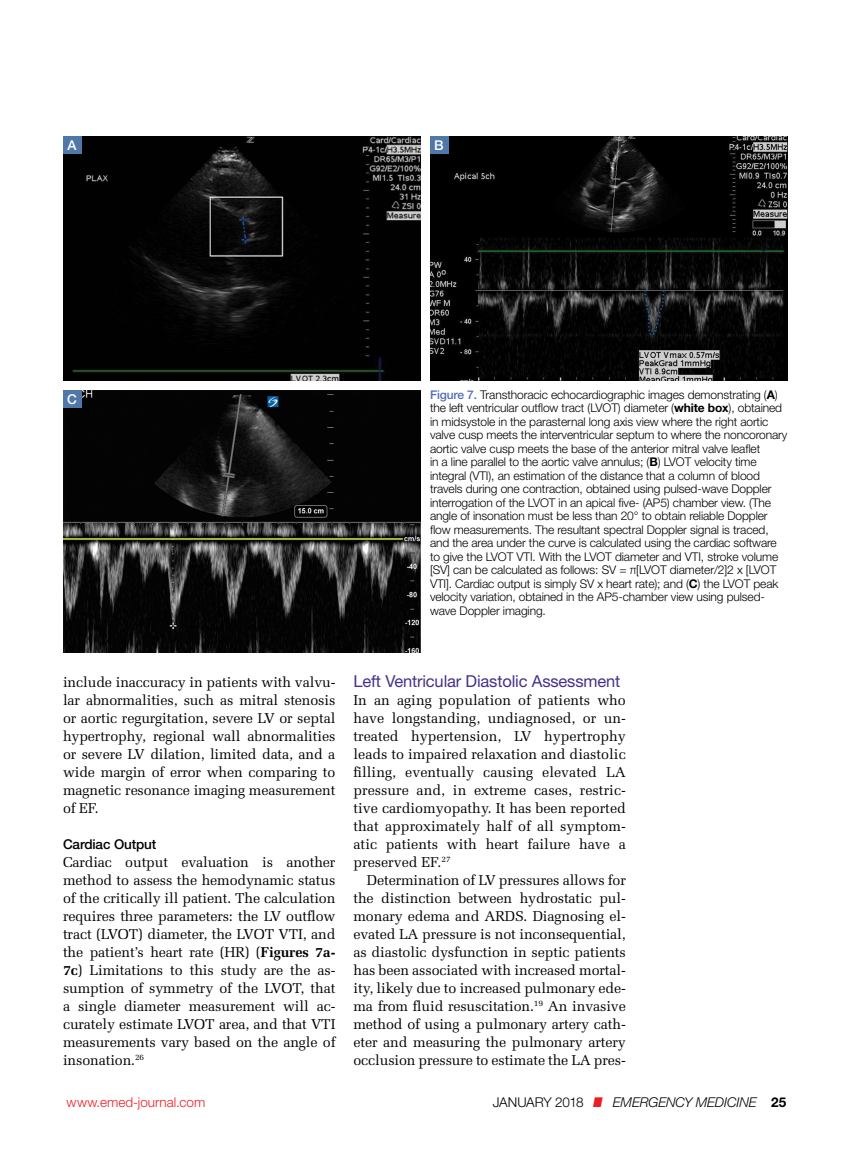
<style>
.page{position:relative;width:851px;height:1161px;background:#fff}
.page>*{position:absolute;margin:0;border:0;box-sizing:border-box;transform-origin:0 0}
.t1{font:16.5px "Helvetica Neue LT Std";letter-spacing:-.01em;color:#493087}
.t2{font:14.25px/18px "Melior LT Std";letter-spacing:-.01em;color:#000;text-align:justify}
.t3{font:italic 300 13.5px "Helvetica Neue LT Std";letter-spacing:-.005em;color:#000}
.t4{font:300 13.5px "Helvetica Neue LT Std";color:#ed1d24}
.t5{font:500 13.5px "Helvetica Neue LT Std";letter-spacing:-.01em;color:#000}
.t6{font:500 13.5px "Helvetica Neue LT Std";color:#fff}
.t7{font:300 12px/13.5px "Helvetica Neue LT Std";letter-spacing:-.01em;color:#000}
.s1{font-weight:500;color:#516cb3}
.s2{font-weight:700}
.s3{font-style:normal}
.s4{font-weight:900;color:#ed1d24}
.s5{font-weight:700;font-style:normal}
</style>
<div class="page">
<img style="left:63px;top:136px;width:358px;height:245px">
<img style="left:430px;top:136px;width:358px;height:245px">
<div style="left:63px;top:136px;width:18px;height:18px;background:#4f78a8"></div>
<div style="left:430px;top:136px;width:18px;height:18px;background:#4f78a8"></div>
<img style="left:63px;top:390px;width:358px;height:262px">
<div style="left:63px;top:390px;width:18px;height:18px;background:#4f78a8"></div>
<p class="t6" style="left:67px;top:137px;width:11px">A</p>
<p class="t6" style="left:434px;top:137px;width:11px">B</p>
<p class="t6" style="left:67px;top:391px;width:11px">C</p>
<p class="t7" style="left:430px;top:387px;width:359px"><span class="s1">Figure 7.</span> Transthoracic echocardiographic images demonstrating (<span class="s2">A</span>) the left ventricular outflow tract (LVOT) diameter (<span class="s2">white box</span>), obtained in midsystole in the parasternal long axis view where the right aortic valve cusp meets the interventricular septum to where the noncoronary aortic valve cusp meets the base of the anterior mitral valve leaflet<br>in a line parallel to the aortic valve annulus; (<span class="s2">B</span>) LVOT velocity time integral (VTI), an estimation of the distance that a column of blood travels during one contraction, obtained using pulsed-wave Doppler interrogation of the LVOT in an apical five- (AP5) chamber view. (The angle of insonation must be less than 20° to obtain reliable Doppler flow measurements. The resultant spectral Doppler signal is traced, and the area under the curve is calculated using the cardiac software to give the LVOT VTI. With the LVOT diameter and VTI, stroke volume [SV] can be calculated as follows: SV = π[LVOT diameter/2]2 x [LVOT VTI]. Cardiac output is simply SV x heart rate); and (<span class="s2">C</span>) the LVOT peak velocity variation, obtained in the AP5-chamber view using pulsed&shy;wave Doppler imaging.</p>
<p class="t2" style="left:63px;top:673px;width:274px">include inaccuracy in patients with valvu&shy;lar abnormalities, such as mitral stenosis or aortic regurgitation, severe LV or septal hypertrophy, regional wall abnormalities or severe LV dilation, limited data, and a wide margin of error when comparing to magnetic resonance imaging measurement of EF.</p>
<p class="t5" style="left:63px;top:836px;width:95px">Cardiac Output</p>
<p class="t2" style="left:63px;top:853px;width:274px">Cardiac output evaluation is another method to assess the hemodynamic status of the critically ill patient. The calculation requires three parameters: the LV outflow tract (LVOT) diameter, the LVOT VTI, and the patient’s heart rate (HR) (<span class="s2">Figures 7a-7c</span>) Limitations to this study are the as&shy;sumption of symmetry of the LVOT, that a single diameter measurement will ac&shy;curately estimate LVOT area, and that VTI measurements vary based on the angle of insonation.<sup>26</sup></p>
<p class="t1" style="left:353px;top:671px;width:268px">Left Ventricular Diastolic Assessment</p>
<p class="t2" style="left:353px;top:691px;width:274px">In an aging population of patients who have longstanding, undiagnosed, or un&shy;treated hypertension, LV hypertrophy leads to impaired relaxation and diastolic filling, eventually causing elevated LA pressure and, in extreme cases, restric&shy;tive cardiomyopathy. It has been reported that approximately half of all symptom&shy;atic patients with heart failure have a preserved EF.<sup>27</sup></p>
<p class="t2" style="left:353px;top:871px;width:274px;text-indent:13px">Determination of LV pressures allows for the distinction between hydrostatic pul&shy;monary edema and ARDS. Diagnosing el&shy;evated LA pressure is not inconsequential, as diastolic dysfunction in septic patients has been associated with increased mortal&shy;ity, likely due to increased pulmonary ede&shy;ma from fluid resuscitation.<sup>19</sup> An invasive method of using a pulmonary artery cath&shy;eter and measuring the pulmonary artery occlusion pressure to estimate the LA pres-</p>
<p class="t4" style="left:67px;top:1094px;width:140px">www.emed-journal.com</p>
<p class="t3" style="left:492px;top:1094px;width:295px"><span class="s3">JANUARY 2018</span> <span class="s4">I</span> EMERGENCY MEDICINE <span class="s5">25</span></p>
</div>
